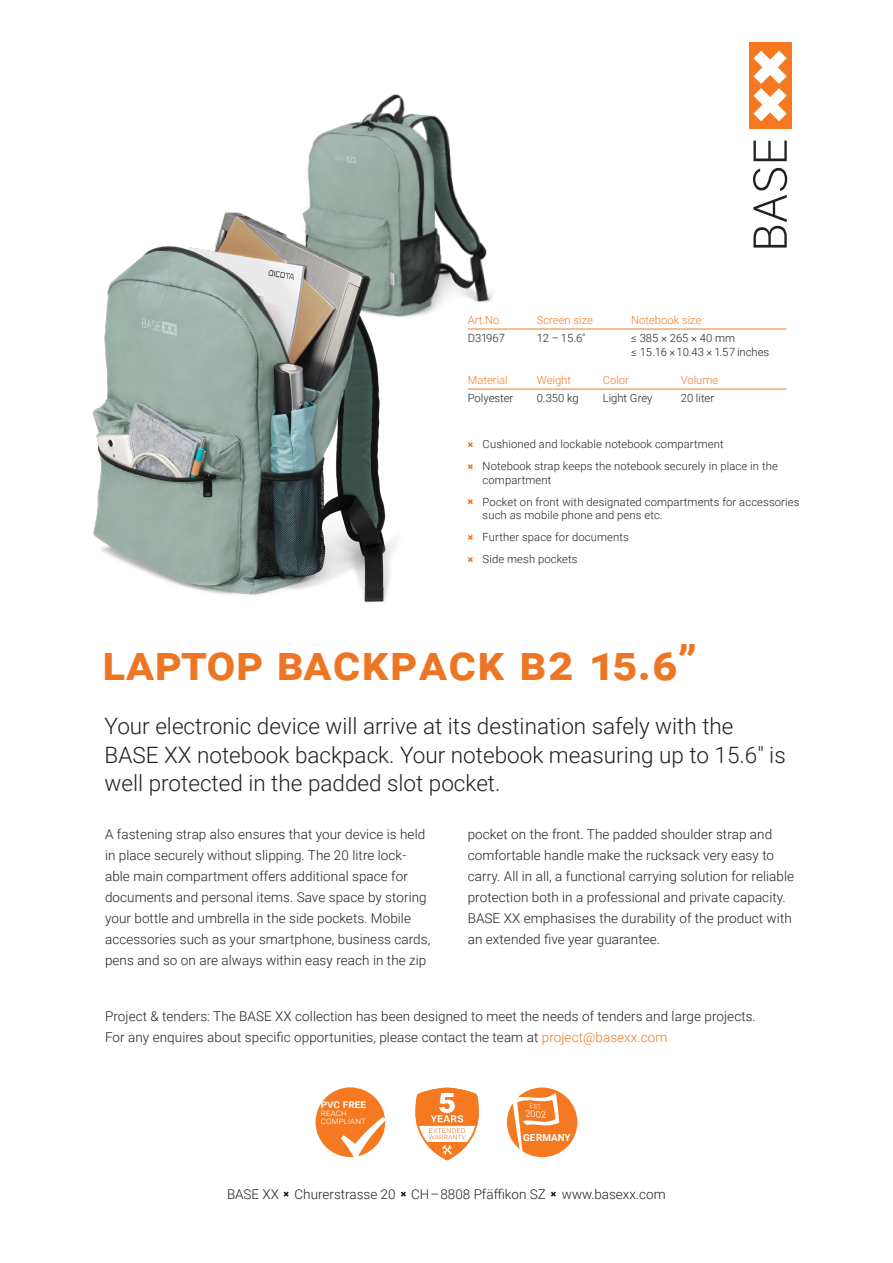
<style>
.page{position:relative;width:893px;height:1263px;background:#fff}
.page>*{position:absolute;margin:0;border:0;box-sizing:border-box;transform-origin:0 0}
.t1{font:700 48px "Roboto";letter-spacing:.025em;color:#ed7625}
.t2{font:300 22.5px/28.5px "Roboto";color:#231f20}
.t3{font:300 13.5px/21px "Roboto";letter-spacing:.005em;color:#231f20}
.t4{font:500 11.7px "Roboto";color:#fff}
.t5{font:300 11.25px/13.5px "Roboto";letter-spacing:.01em;color:#231f20}
.t6{font:300 11.25px "Roboto";color:#f47924}
.t7{font:700 9.75px "Roboto";color:#fff}
.t8{font:300 9.45px/8.2px "Roboto";color:#fff}
.s1{color:#ee7525}
.s2{color:#f47921}
</style>
<div class="page">
<svg style="left:753px;top:141px;width:34px;height:20px"></svg>
<svg style="left:753px;top:168px;width:34px;height:80px"></svg>
<div style="left:749px;top:43px;width:42px;height:86px;background:#f47921"></div>
<svg style="left:753px;top:51px;width:34px;height:70px"></svg>
<svg style="left:284px;top:1191px;width:5px;height:6px"></svg>
<svg style="left:551px;top:1191px;width:5px;height:6px"></svg>
<svg style="left:401px;top:1191px;width:5px;height:6px"></svg>
<div style="left:316px;top:1087px;width:69px;height:70px;background:#f47921;border-radius:50%"></div>
<svg style="left:341px;top:1117px;width:45px;height:40px"></svg>
<div style="left:507px;top:1087px;width:70px;height:70px;background:#f47921;border-radius:50%"></div>
<svg style="left:512px;top:1093px;width:47px;height:65px"></svg>
<svg style="left:415px;top:1088px;width:64px;height:72px"></svg>
<img style="left:308px;top:94px;width:212px;height:235px">
<img style="left:92px;top:167px;width:376px;height:435px">
<svg style="left:468px;top:442px;width:5px;height:5px"></svg>
<svg style="left:468px;top:499px;width:5px;height:5px"></svg>
<svg style="left:468px;top:464px;width:5px;height:5px"></svg>
<svg style="left:468px;top:535px;width:5px;height:5px"></svg>
<svg style="left:468px;top:557px;width:5px;height:5px"></svg>
<hr style="left:468px;top:389px;width:319px;height:1px;background:#f47924">
<hr style="left:468px;top:329px;width:319px;height:1px;background:#f47924">
<p class="t6" style="left:468px;top:312px;width:36px">Art.No.</p>
<p class="t6" style="left:537px;top:312px;width:58px">Screen size</p>
<p class="t6" style="left:631px;top:312px;width:72px">Notebook size</p>
<p class="t5" style="left:468px;top:331px;width:39px">D31967</p>
<p class="t5" style="left:537px;top:331px;width:50px">12 – 15.6"</p>
<p class="t5" style="left:631px;top:331px;width:105px">≤ 385 × 265 × 40 mm</p>
<p class="t5" style="left:631px;top:344px;width:140px">≤ 15.16 × 10.43 × 1.57 inches</p>
<p class="t6" style="left:468px;top:373px;width:42px">Material</p>
<p class="t6" style="left:537px;top:373px;width:36px">Weight</p>
<p class="t6" style="left:603px;top:373px;width:28px">Color</p>
<p class="t6" style="left:681px;top:373px;width:39px">Volume</p>
<p class="t5" style="left:468px;top:391px;width:47px">Polyester</p>
<p class="t5" style="left:537px;top:391px;width:44px">0.350 kg</p>
<p class="t5" style="left:603px;top:391px;width:51px">Light Grey</p>
<p class="t5" style="left:681px;top:391px;width:35px">20 liter</p>
<p class="t5" style="left:483px;top:437px;width:243px">Cushioned and lockable notebook compartment</p>
<p class="t5" style="left:483px;top:459px;width:297px">Notebook strap keeps the notebook securely in place in the compartment</p>
<p class="t5" style="left:483px;top:495px;width:318px">Pocket on front with designated compartments for accessories such as mobile phone and pens etc.</p>
<p class="t5" style="left:483px;top:530px;width:148px">Further space for documents</p>
<p class="t5" style="left:483px;top:552px;width:97px">Side mesh pockets</p>
<p class="t1" style="left:103px;top:629px;width:596px">laptop <span class="s1">B</span>ackpack B2 15.6”</p>
<p class="t2" style="left:105px;top:711px;width:683px">Your electronic device will arrive at its destination safely with the<br>BASE XX notebook backpack. Your notebook measuring up to 15.6" is well protected in the padded slot pocket.</p>
<p class="t3" style="left:105px;top:823px;width:327px">A fastening strap also ensures that your device is held in place securely without slipping. The 20 litre lock&shy;able main compartment offers additional space for documents and personal items. Save space by storing your bottle and umbrella in the side pockets. Mobile accessories such as your smartphone, business cards, pens and so on are always within easy reach in the zip</p>
<p class="t3" style="left:468px;top:823px;width:328px">pocket on the front. The padded shoulder strap and comfortable handle make the rucksack very easy to carry. All in all, a functional carrying solution for reliable protection both in a professional and private capacity.<br>BASE XX emphasises the durability of the product with an extended five year guarantee.</p>
<p class="t3" style="left:105px;top:1005px;width:652px">Project &amp; tenders: The BASE XX collection has been designed to meet the needs of tenders and large projects.</p>
<p class="t3" style="left:105px;top:1026px;width:564px">For any enquires about specific opportunities, please contact the team at <span class="s2">project@basexx.com</span></p>
<p class="t4" style="left:321px;top:1096px;width:47px">pvc free</p>
<p class="t8" style="left:321px;top:1108px;width:47px">reach compliant</p>
<p class="t7" style="left:523px;top:1131px;width:49px">GERMANY</p>
<p class="t3" style="left:227px;top:1183px;width:440px">BASE XX Churerstrasse 20 CH–8808 Pfäffikon SZ www.basexx.com</p>
</div>
